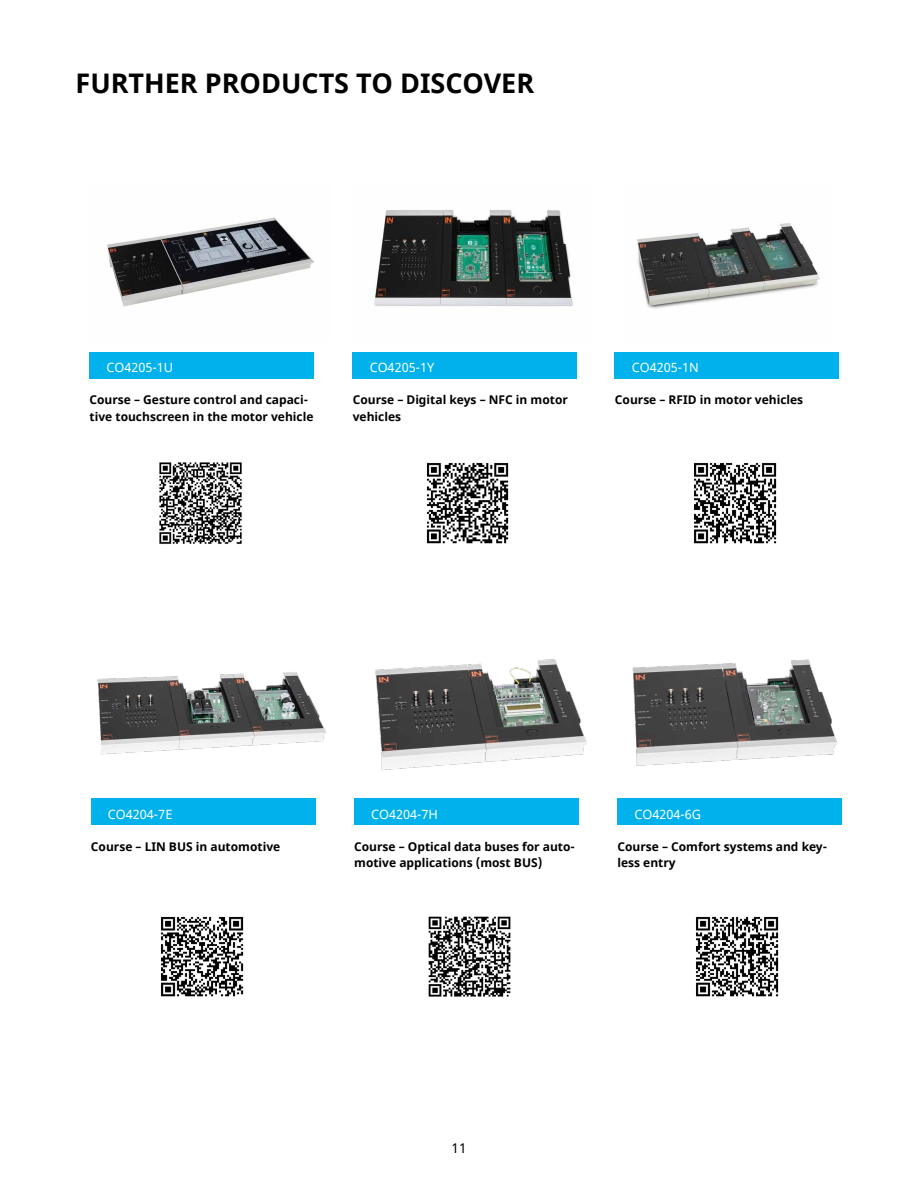
<style>
.page{position:relative;width:918px;height:1188px;background:#fff}
.page>*{position:absolute;margin:0;border:0;box-sizing:border-box;transform-origin:0 0}
.t1{font:700 27px "Noto Sans";color:#000}
.t2{font:13.5px "Noto Sans";color:#000}
.t3{font:12.75px "Noto Sans";color:#fff}
.t4{font:700 12px/16.5px "Noto Sans";color:#000}
</style>
<div class="page">
<img style="left:106px;top:217px;width:208px;height:90px">
<div style="left:90px;top:352px;width:224px;height:27px;background:#00b1eb"></div>
<img style="left:159px;top:462px;width:83px;height:82px">
<img style="left:374px;top:210px;width:199px;height:96px">
<div style="left:353px;top:352px;width:224px;height:27px;background:#00b1eb"></div>
<div style="left:615px;top:352px;width:224px;height:27px;background:#00b1eb"></div>
<img style="left:97px;top:672px;width:230px;height:83px">
<div style="left:91px;top:799px;width:224px;height:26px;background:#00b1eb"></div>
<img style="left:632px;top:659px;width:206px;height:107px">
<div style="left:618px;top:799px;width:224px;height:26px;background:#00b1eb"></div>
<img style="left:375px;top:659px;width:212px;height:111px">
<div style="left:354px;top:799px;width:224px;height:26px;background:#00b1eb"></div>
<img style="left:426px;top:463px;width:83px;height:81px">
<img style="left:694px;top:463px;width:83px;height:81px">
<img style="left:161px;top:916px;width:83px;height:81px">
<img style="left:428px;top:916px;width:83px;height:81px">
<img style="left:696px;top:916px;width:83px;height:81px">
<img style="left:637px;top:223px;width:183px;height:86px">
<h1 class="t1" style="left:76px;top:64px;width:460px">FURTHER PRODUCTS TO DISCOVER</h1>
<p class="t3" style="left:107px;top:359px;width:68px">CO4205-1U</p>
<p class="t4" style="left:90px;top:392px;width:225px">Course – Gesture control and capaci&shy;tive touchscreen in the motor vehicle</p>
<p class="t3" style="left:370px;top:359px;width:66px">CO4205-1Y</p>
<p class="t4" style="left:353px;top:392px;width:217px">Course – Digital keys – NFC in motor vehicles</p>
<p class="t3" style="left:632px;top:359px;width:69px">CO4205-1N</p>
<p class="t4" style="left:615px;top:392px;width:190px">Course – RFID in motor vehicles</p>
<p class="t3" style="left:108px;top:805px;width:66px">CO4204-7E</p>
<p class="t4" style="left:91px;top:838px;width:191px">Course – LIN BUS in automotive</p>
<p class="t3" style="left:371px;top:805px;width:68px">CO4204-7H</p>
<p class="t4" style="left:354px;top:838px;width:222px">Course – Optical data buses for auto&shy;motive applications (most BUS)</p>
<p class="t3" style="left:635px;top:805px;width:68px">CO4204-6G</p>
<p class="t4" style="left:618px;top:838px;width:211px">Course – Comfort systems and key&shy;less entry</p>
<p class="t2" style="left:452px;top:1139px;width:16px">11</p>
</div>
